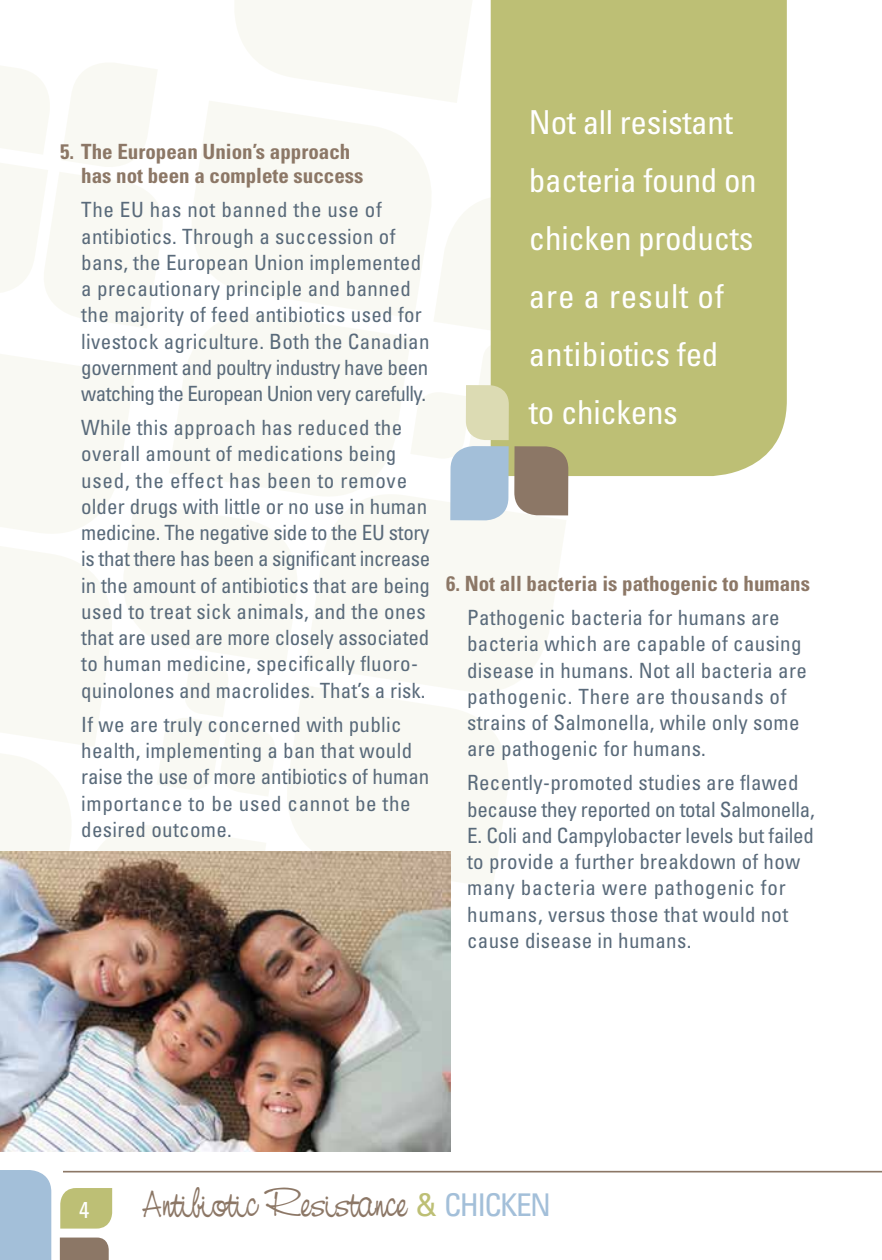
<style>
.page{position:relative;width:882px;height:1260px;background:#fff}
.page>*{position:absolute;margin:0;border:0;box-sizing:border-box;transform-origin:0 0}
.t1{font:37.8px "Nevison Cas D";letter-spacing:.01em;color:#8c7766}
.t2{font:condensed 33.07px/57.9px "Univers LT Std";letter-spacing:-.01em;color:#fff}
.t3{font:condensed 23.1px "Univers LT Std";color:#fff}
.t4{font:condensed 21px/26.2px "Univers LT Std";letter-spacing:.015em;color:#596a7a}
.t5{font:700 condensed 21px/24.5px "Univers LT Std";color:#8c7766}
.s1{font-family:"Univers LT Std";font-stretch:condensed;font-size:31.32px;color:#bdbf75}
.s2{font-family:"Univers LT Std";font-stretch:condensed;font-size:31.32px;color:#a3bfd9}
</style>
<div class="page">
<hr style="left:63px;top:1171px;width:819px;height:1px;background:#8c7766">
<div style="left:0;top:1170px;width:51px;height:90px;background:#a3bfd9"></div>
<svg style="left:60px;top:1188px;width:52px;height:41px;background:#c1c27d"></svg>
<svg style="left:60px;top:1238px;width:49px;height:22px"></svg>
<svg style="left:307px;top:507px;width:259px;height:178px;fill:#f9f9f3"></svg>
<svg style="left:307px;top:685px;width:204px;height:203px;fill:#f9f9f3"></svg>
<svg style="left:0;top:354px;width:307px;height:498px"></svg>
<svg style="left:192px;top:101px;width:239px;height:203px;fill:#f9f9f3"></svg>
<svg style="left:169px;top:304px;width:241px;height:203px;fill:#f9f9f3"></svg>
<svg style="left:224px;top:0;width:248px;height:103px"></svg>
<svg style="left:0;top:63px;width:162px;height:265px"></svg>
<div style="left:491px;top:0;width:296px;height:476px;background:#bdbf75"></div>
<svg style="left:410px;top:187px;width:216px;height:333px"></svg>
<img style="left:0;top:852px;width:450px;height:300px">
<p class="t5" style="left:81px;top:139px;width:284px;text-indent:-21px">5. The European Union’s approach has not been a complete success</p>
<p class="t4" style="left:81px;top:196px;width:350px">The EU has not banned the use of antibiotics. Through a succession of bans, the European Union implemented a precautionary principle and banned the majority of feed antibiotics used for livestock agriculture. Both the Canadian government and poultry industry have been watching the European Union very carefully.</p>
<p class="t4" style="left:81px;top:414px;width:351px">While this approach has reduced the overall amount of medications being used, the effect has been to remove older drugs with little or no use in human medicine. The negative side to the EU story is that there has been a significant increase in the amount of antibiotics that are being used to treat sick animals, and the ones that are used are more closely associated to human medicine, specifically fluoro&shy;quinolones and macrolides. That’s a risk.</p>
<p class="t4" style="left:81px;top:711px;width:349px">If we are truly concerned with public health, implementing a ban that would raise the use of more antibiotics of human importance to be used cannot be the desired outcome.</p>
<h2 class="t2" style="left:529px;top:93px;width:229px">N ot all resistant bacteria found on chicken products are a result of antibiotics fed<br>to chickens</h2>
<p class="t5" style="left:446px;top:571px;width:365px">6. Not all bacteria is pathogenic to humans</p>
<p class="t4" style="left:467px;top:604px;width:341px">Pathogenic bacteria for humans are bacteria which are capable of causing disease in humans. Not all bacteria are pathogenic. There are thousands of strains of Salmonella, while only some are pathogenic for humans.</p>
<p class="t4" style="left:467px;top:770px;width:349px">Recently-promoted studies are flawed because they reported on total Salmonella, E. Coli and Campylobacter levels but failed to provide a further breakdown of how many bacteria were pathogenic for humans, versus those that would not cause disease in humans.</p>
<p class="t3" style="left:79px;top:1195px;width:12px">4</p>
<h1 class="t1" style="left:142px;top:1181px;width:410px">Antibiotic Resistance <span class="s1">&amp;</span> <span class="s2">chicken</span></h1>
</div>
